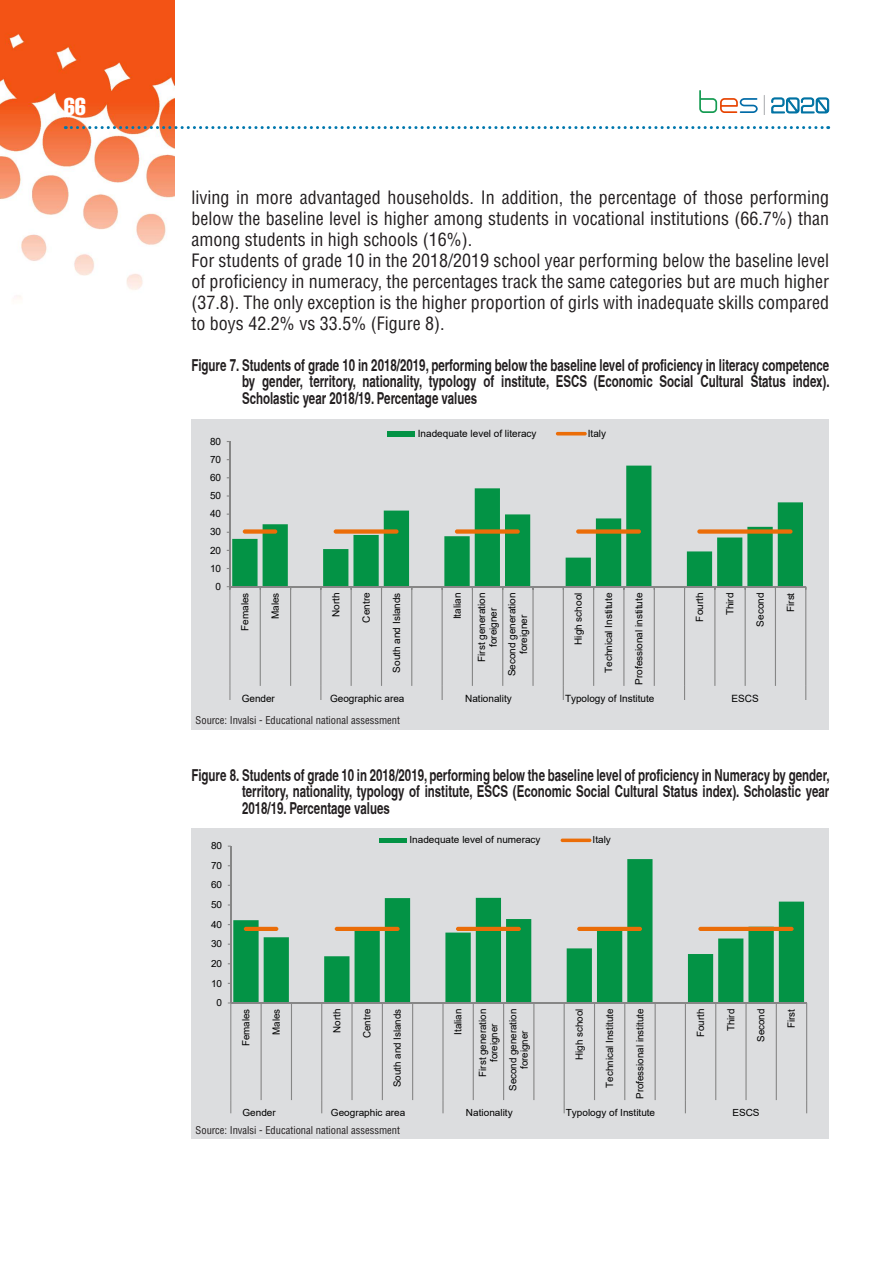
<style>
.page{position:relative;width:893px;height:1263px;background:#fff}
.page>*{position:absolute;margin:0;border:0;box-sizing:border-box;transform-origin:0 0}
.t1{font:24px "Helvetica LT Std Comp";color:#fff}
.t2{font:condensed 18px/21px "Helvetica LT Std";color:#231f20}
.t3{font:700 condensed 16.5px/16.5px "Helvetica";color:#231f20;text-align:justify;scale:.85 1}
.t4{font:condensed 10.5px "Helvetica LT Std";color:#231f20}
.t5{font:10.05px/11.4px "Arial";color:#000;text-align:center}
.t6{font:9.75px "Arial";color:#000}
.s1{font-style:inherit}
</style>
<div class="page">
<img style="left:0;top:0;width:174px;height:299px">
<svg style="left:65px;top:126px;width:764px;height:3px"></svg>
<svg style="left:764px;top:95px;width:1px;height:20px"></svg>
<svg style="left:699px;top:90px;width:59px;height:23px"></svg>
<svg style="left:771px;top:97px;width:58px;height:17px"></svg>
<div style="left:191px;top:419px;width:638px;height:310px;background:#dcdddf"></div>
<svg style="left:232px;top:466px;width:571px;height:120px"></svg>
<hr style="left:229px;top:442px;width:1px;height:145px;background:#868686">
<div style="left:243px;top:529px;width:34px;height:5px;background:#eb6d08;border-radius:2px"></div>
<div style="left:334px;top:529px;width:65px;height:5px;background:#eb6d08;border-radius:2px"></div>
<div style="left:455px;top:529px;width:65px;height:5px;background:#eb6d08;border-radius:2px"></div>
<div style="left:576px;top:529px;width:65px;height:5px;background:#eb6d08;border-radius:2px"></div>
<div style="left:697px;top:529px;width:95px;height:5px;background:#eb6d08;border-radius:2px"></div>
<div style="left:388px;top:431px;width:27px;height:5px;background:#039345"></div>
<hr style="left:556px;top:432px;width:31px;height:3px;background:#eb6d08;border-radius:2px">
<hr style="left:230px;top:586px;width:576px;height:1px;background:#868686">
<hr style="left:229px;top:587px;width:1px;height:99px;background:#868686">
<hr style="left:260px;top:587px;width:1px;height:99px;background:#868686">
<hr style="left:290px;top:587px;width:1px;height:99px;background:#868686">
<hr style="left:320px;top:587px;width:1px;height:99px;background:#868686">
<hr style="left:351px;top:587px;width:1px;height:99px;background:#868686">
<hr style="left:381px;top:587px;width:1px;height:99px;background:#868686">
<hr style="left:411px;top:587px;width:1px;height:99px;background:#868686">
<hr style="left:442px;top:587px;width:1px;height:99px;background:#868686">
<hr style="left:472px;top:587px;width:1px;height:99px;background:#868686">
<hr style="left:502px;top:587px;width:1px;height:99px;background:#868686">
<hr style="left:532px;top:587px;width:2px;height:99px;background:#868686">
<hr style="left:563px;top:587px;width:1px;height:99px;background:#868686">
<hr style="left:593px;top:587px;width:1px;height:99px;background:#868686">
<hr style="left:623px;top:587px;width:1px;height:99px;background:#868686">
<hr style="left:654px;top:587px;width:1px;height:99px;background:#868686">
<hr style="left:684px;top:587px;width:1px;height:99px;background:#868686">
<hr style="left:714px;top:587px;width:1px;height:99px;background:#868686">
<hr style="left:745px;top:587px;width:1px;height:99px;background:#868686">
<hr style="left:775px;top:587px;width:1px;height:99px;background:#868686">
<hr style="left:805px;top:587px;width:1px;height:99px;background:#868686">
<svg style="left:229px;top:686px;width:1px;height:13px"></svg>
<svg style="left:320px;top:686px;width:1px;height:13px"></svg>
<svg style="left:442px;top:686px;width:1px;height:13px"></svg>
<svg style="left:563px;top:686px;width:1px;height:13px"></svg>
<svg style="left:684px;top:686px;width:1px;height:13px"></svg>
<svg style="left:805px;top:686px;width:1px;height:13px"></svg>
<div style="left:191px;top:828px;width:638px;height:310px;background:#dcdddf"></div>
<svg style="left:233px;top:859px;width:571px;height:143px"></svg>
<hr style="left:230px;top:846px;width:1px;height:157px;background:#868686">
<hr style="left:231px;top:1002px;width:576px;height:1px;background:#868686">
<svg style="left:230px;top:1003px;width:577px;height:97px"></svg>
<svg style="left:806px;top:1100px;width:1px;height:13px"></svg>
<svg style="left:685px;top:1100px;width:1px;height:13px"></svg>
<svg style="left:564px;top:1100px;width:1px;height:13px"></svg>
<svg style="left:442px;top:1100px;width:2px;height:13px"></svg>
<svg style="left:321px;top:1100px;width:1px;height:13px"></svg>
<svg style="left:230px;top:1100px;width:1px;height:13px"></svg>
<hr style="left:244px;top:927px;width:34px;height:4px;background:#eb6d08;border-radius:2px">
<hr style="left:335px;top:927px;width:65px;height:4px;background:#eb6d08;border-radius:2px">
<hr style="left:456px;top:927px;width:65px;height:4px;background:#eb6d08;border-radius:2px">
<hr style="left:577px;top:927px;width:65px;height:4px;background:#eb6d08;border-radius:2px">
<hr style="left:698px;top:927px;width:96px;height:4px;background:#eb6d08;border-radius:2px">
<div style="left:379px;top:838px;width:28px;height:5px;background:#039345"></div>
<svg style="left:561px;top:838px;width:30px;height:4px"></svg>
<h1 class="t1" style="left:64px;top:91px;width:24px">66</h1>
<p class="t2" style="left:191px;top:187px;width:639px">living in more advantaged households. In addition, the percentage of those performing below the baseline level is higher among students in vocational institutions (66.7%) than among students in high schools (16%).<br>For students of grade 10 in the 2018/2019 school year performing below the baseline level of proficiency in numeracy, the percentages track the same categories but are much higher (37.8). The only exception is the higher proportion of girls with inadequate skills compared to boys 42.2% vs 33.5% (Figure 8).</p>
<p class="t3" style="left:242px;top:356px;width:693px;text-indent:-51px">Figure 7. Students of grade 10 in 2018/2019, performing below the baseline level of proficiency in literacy competence by gender, territory, nationality, typology of institute, ESCS (Economic Social Cultural Status index).<br>Scholastic year 2018/19. Percentage values</p>
<p class="t5" style="left:210px;top:435px;width:13px">80</p>
<p class="t5" style="left:210px;top:454px;width:13px">70</p>
<p class="t5" style="left:210px;top:472px;width:13px">60</p>
<p class="t5" style="left:210px;top:490px;width:13px">50</p>
<p class="t5" style="left:210px;top:508px;width:13px">40</p>
<p class="t5" style="left:210px;top:526px;width:13px">30</p>
<p class="t5" style="left:210px;top:544px;width:13px">20</p>
<p class="t5" style="left:210px;top:562px;width:13px">10</p>
<p class="t5" style="left:216px;top:580px;width:7px">0</p>
<p class="t5" style="left:418px;top:428px;width:120px">Inadequate level of literacy</p>
<p class="t5" style="left:588px;top:428px;width:20px">Italy</p>
<p class="t5" style="left:239px;top:631px;width:40px;rotate:-90deg">Females</p>
<p class="t5" style="left:270px;top:619px;width:28px;rotate:-90deg">Males</p>
<p class="t5" style="left:330px;top:617px;width:26px;rotate:-90deg">North</p>
<p class="t5" style="left:360px;top:623px;width:31px;rotate:-90deg">Centre</p>
<p class="t5" style="left:391px;top:672px;width:81px;rotate:-90deg">South and Islands</p>
<p class="t5" style="left:451px;top:619px;width:28px;rotate:-90deg">Italian</p>
<p class="t5" style="left:476px;top:662px;width:71px;rotate:-90deg">First generation foreigner</p>
<p class="t5" style="left:506px;top:676px;width:85px;rotate:-90deg">Second generation foreigner</p>
<p class="t5" style="left:573px;top:645px;width:54px;rotate:-90deg">High school</p>
<p class="t5" style="left:603px;top:673px;width:82px;rotate:-90deg">Technical Institute</p>
<p class="t5" style="left:633px;top:685px;width:94px;rotate:-90deg">Professional institute</p>
<p class="t5" style="left:694px;top:621px;width:30px;rotate:-90deg">Fourth</p>
<p class="t5" style="left:724px;top:615px;width:24px;rotate:-90deg">Third</p>
<p class="t5" style="left:754px;top:626px;width:35px;rotate:-90deg">Second</p>
<p class="t5" style="left:785px;top:612px;width:21px;rotate:-90deg">First</p>
<p class="t5" style="left:242px;top:693px;width:35px">Gender</p>
<p class="t5" style="left:330px;top:693px;width:76px">Geographic area</p>
<p class="t5" style="left:465px;top:693px;width:48px">Nationality</p>
<p class="t5" style="left:565px;top:693px;width:91px">Typology of Institute</p>
<p class="t5" style="left:731px;top:693px;width:29px">ESCS</p>
<p class="t4" style="left:196px;top:714px;width:206px">Source: Invalsi - Educational national assessment</p>
<p class="t3" style="left:242px;top:766px;width:693px;text-indent:-51px">Figure 8. Students of grade 10 in 2018/2019, performing below the baseline level of proficiency in Numeracy by gender, territory, nationality, typology of institute, ESCS (Economic Social Cultural Status index). Scholastic year 2018/19. Percentage values</p>
<p class="t6" style="left:211px;top:839px;width:13px">80</p>
<p class="t6" style="left:211px;top:859px;width:13px">70</p>
<p class="t6" style="left:211px;top:878px;width:13px">60</p>
<p class="t6" style="left:211px;top:898px;width:13px">50</p>
<p class="t6" style="left:211px;top:917px;width:13px">40</p>
<p class="t6" style="left:211px;top:937px;width:13px">30</p>
<p class="t6" style="left:211px;top:957px;width:13px">20</p>
<p class="t6" style="left:211px;top:976px;width:13px">10</p>
<p class="t6" style="left:217px;top:996px;width:7px">0</p>
<p class="t6" style="left:409px;top:833px;width:133px">Inade<span class="s1">q</span>uate level of numeracy</p>
<p class="t6" style="left:593px;top:833px;width:20px">Italy</p>
<p class="t5" style="left:240px;top:1046px;width:39px;rotate:-90deg">Females</p>
<p class="t5" style="left:270px;top:1035px;width:28px;rotate:-90deg">Males</p>
<p class="t5" style="left:331px;top:1033px;width:25px;rotate:-90deg">North</p>
<p class="t5" style="left:361px;top:1038px;width:31px;rotate:-90deg">Centre</p>
<p class="t5" style="left:392px;top:1087px;width:80px;rotate:-90deg">South and Islands</p>
<p class="t5" style="left:452px;top:1035px;width:28px;rotate:-90deg">Italian</p>
<p class="t5" style="left:477px;top:1077px;width:69px;rotate:-90deg">First generation foreigner</p>
<p class="t5" style="left:507px;top:1091px;width:84px;rotate:-90deg">Second generation foreigner</p>
<p class="t5" style="left:573px;top:1060px;width:53px;rotate:-90deg">High school</p>
<p class="t5" style="left:604px;top:1087px;width:80px;rotate:-90deg">Technical Institute</p>
<p class="t5" style="left:634px;top:1099px;width:92px;rotate:-90deg">Professional institute</p>
<p class="t5" style="left:695px;top:1037px;width:30px;rotate:-90deg">Fourth</p>
<p class="t5" style="left:725px;top:1031px;width:24px;rotate:-90deg">Third</p>
<p class="t5" style="left:755px;top:1042px;width:35px;rotate:-90deg">Second</p>
<p class="t5" style="left:786px;top:1028px;width:20px;rotate:-90deg">First</p>
<p class="t6" style="left:243px;top:1106px;width:35px">Gender</p>
<p class="t6" style="left:331px;top:1106px;width:76px">Geographic area</p>
<p class="t6" style="left:466px;top:1106px;width:48px">Nationality</p>
<p class="t6" style="left:566px;top:1106px;width:91px">Typology of Institute</p>
<p class="t6" style="left:732px;top:1106px;width:29px">ESCS</p>
<p class="t4" style="left:196px;top:1124px;width:206px">Source: Invalsi - Educational national assessment</p>
</div>
